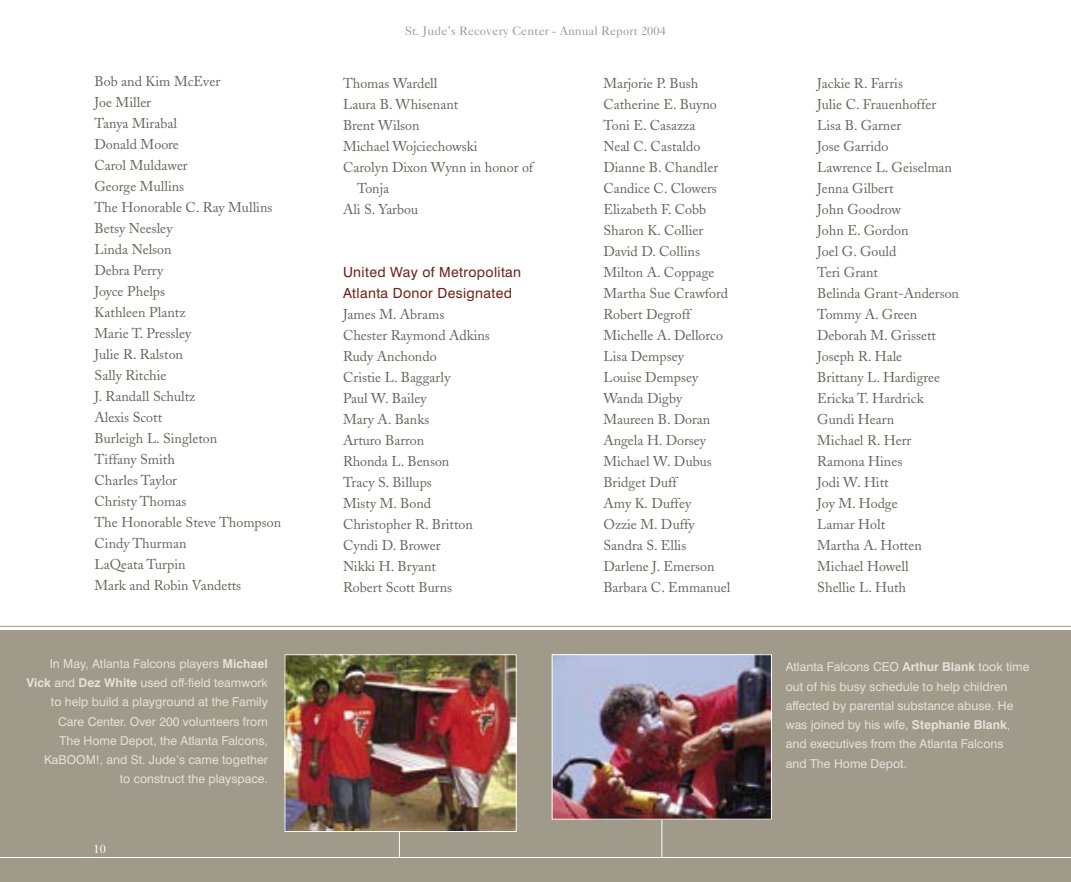
<style>
.page{position:relative;width:1071px;height:882px;background:#fff}
.page>*{position:absolute;margin:0;border:0;box-sizing:border-box;transform-origin:0 0}
.t1{font:14px/21px "Caslon S Si";color:#60655e}
.t2{font:14px/21px "Swiss 721 BT";letter-spacing:.025em;color:#6f2116}
.t3{font:12.25px/19.2px "Swiss 721 BT";color:#e4e1da}
.t4{font:12.25px "Caslon Five S Si";letter-spacing:.01em;color:#a09a8a}
.t5{font:12.25px "Caslon Five S Si";color:#fff}
.s1{font-weight:700}
</style>
<div class="page">
<div style="left:0;top:630px;width:1071px;height:252px;background:#a09a8a"></div>
<hr style="left:0;top:626px;width:1071px;height:1px;background:#a09a8a">
<hr style="left:661px;top:819px;width:1px;height:39px;background:#fff">
<hr style="left:0;top:857px;width:1071px;height:1px;background:#fff">
<svg style="left:399px;top:832px;width:1px;height:25px"></svg>
<img style="left:286px;top:656px;width:229px;height:174px">
<div style="left:284px;top:654px;width:233px;height:178px;border:1px solid #fff"></div>
<img style="left:554px;top:656px;width:216px;height:162px">
<div style="left:552px;top:654px;width:220px;height:166px;border:1px solid #fff"></div>
<p class="t4" style="left:405px;top:23px;width:262px">St. Jude’s Recovery Center - Annual Report 2004</p>
<p class="t1" style="left:94px;top:71px;width:188px">Bob and Kim McEver<br>Joe Miller<br>Tanya Mirabal<br>Donald Moore<br>Carol Muldawer<br>George Mullins<br>The Honorable C. Ray Mullins<br>Betsy Neesley<br>Linda Nelson<br>Debra Perry<br>Joyce Phelps<br>Kathleen Plantz<br>Marie T. Pressley<br>Julie R. Ralston<br>Sally Ritchie<br>J. Randall Schultz<br>Alexis Scott<br>Burleigh L. Singleton<br>Tiffany Smith<br>Charles Taylor<br>Christy Thomas<br>The Honorable Steve Thompson<br>Cindy Thurman<br>LaQeata Turpin<br>Mark and Robin Vandetts</p>
<p class="t1" style="left:343px;top:73px;width:96px">Thomas Wardell</p>
<p class="t1" style="left:343px;top:94px;width:117px">Laura B. Whisenant</p>
<p class="t1" style="left:343px;top:115px;width:78px">Brent Wilson</p>
<p class="t1" style="left:343px;top:136px;width:136px">Michael Wojciechowski</p>
<p class="t1" style="left:343px;top:157px;width:192px">Carolyn Dixon Wynn in honor of</p>
<p class="t1" style="left:357px;top:178px;width:34px">Tonja</p>
<p class="t1" style="left:343px;top:199px;width:77px">Ali S. Yarbou</p>
<p class="t2" style="left:343px;top:262px;width:180px">United Way of Metropolitan<br>Atlanta Donor Designated</p>
<p class="t1" style="left:343px;top:304px;width:148px">James M. Abrams<br>Chester Raymond Adkins<br>Rudy Anchondo<br>Cristie L. Baggarly<br>Paul W. Bailey<br>Mary A. Banks<br>Arturo Barron<br>Rhonda L. Benson<br>Tracy S. Billups<br>Misty M. Bond<br>Christopher R. Britton<br>Cyndi D. Brower<br>Nikki H. Bryant<br>Robert Scott Burns</p>
<p class="t3" style="left:27px;top:654px;width:243px;text-align:right">In May, Atlanta Falcons players <span class="s1">Michael Vick</span> and <span class="s1">Dez White</span> used off-field teamwork to help build a playground at the Family Care Center. Over 200 volunteers from<br>The Home Depot, the Atlanta Falcons, KaBOOM!, and St. Jude’s came together<br>to construct the playspace.</p>
<p class="t5" style="left:94px;top:841px;width:14px">10</p>
<p class="t1" style="left:603px;top:73px;width:128px">Marjorie P. Bush<br>Catherine E. Buyno<br>Toni E. Casazza<br>Neal C. Castaldo<br>Dianne B. Chandler<br>Candice C. Clowers<br>Elizabeth F. Cobb<br>Sharon K. Collier<br>David D. Collins<br>Milton A. Coppage<br>Martha Sue Crawford<br>Robert Degroff<br>Michelle A. Dellorco<br>Lisa Dempsey<br>Louise Dempsey<br>Wanda Digby<br>Maureen B. Doran<br>Angela H. Dorsey<br>Michael W. Dubus<br>Bridget Duff<br>Amy K. Duffey<br>Ozzie M. Duffy<br>Sandra S. Ellis<br>Darlene J. Emerson<br>Barbara C. Emmanuel</p>
<p class="t1" style="left:817px;top:73px;width:143px">Jackie R. Farris<br>Julie C. Frauenhoffer<br>Lisa B. Garner<br>Jose Garrido<br>Lawrence L. Geiselman<br>Jenna Gilbert<br>John Goodrow<br>John E. Gordon<br>Joel G. Gould<br>Teri Grant<br>Belinda Grant-Anderson<br>Tommy A. Green<br>Deborah M. Grissett<br>Joseph R. Hale<br>Brittany L. Hardigree<br>Ericka T. Hardrick<br>Gundi Hearn<br>Michael R. Herr<br>Ramona Hines<br>Jodi W. Hitt<br>Joy M. Hodge<br>Lamar Holt<br>Martha A. Hotten<br>Michael Howell<br>Shellie L. Huth</p>
<p class="t3" style="left:786px;top:657px;width:245px">Atlanta Falcons CEO <span class="s1">Arthur Blank</span> took time out of his busy schedule to help children affected by parental substance abuse. He was joined by his wife, <span class="s1">Stephanie Blank</span>, and executives from the Atlanta Falcons<br>and The Home Depot.</p>
</div>
